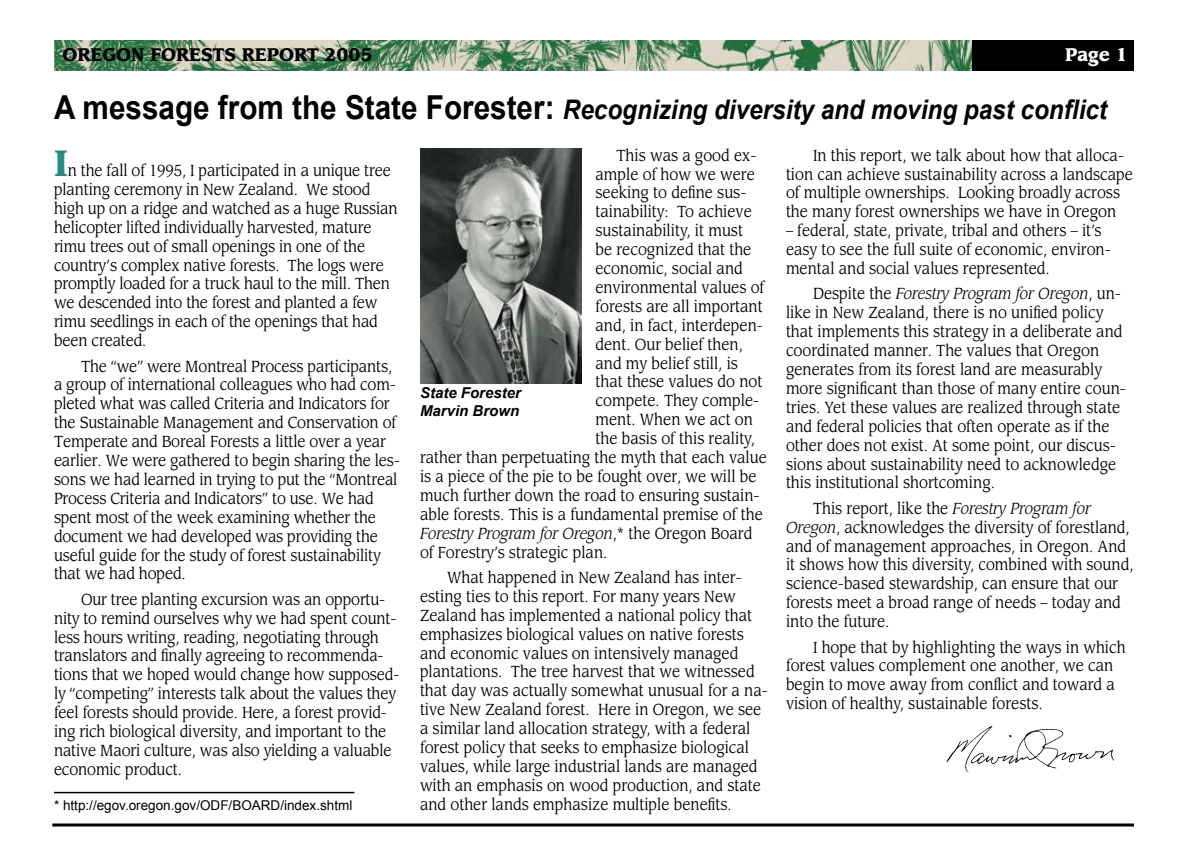
<style>
.page{position:relative;width:1188px;height:864px;background:#fff}
.page>*{position:absolute;margin:0;border:0;box-sizing:border-box;transform-origin:0 0}
.t1{font:900 36px "Leawood";color:#2c8b7f;scale:.9 1}
.t2{font:italic 700 27px "Arial";color:#000;scale:.9 1}
.t3{font:900 18px "Leawood";color:#000;scale:.9 1}
.t4{font:900 18px "Leawood";color:#fff;scale:.9 1}
.t5{font:15.75px/18.9px "Leawood";color:#000;scale:.9 1}
.t6{font:italic 15.75px "Leawood";color:#000;scale:.9 1}
.t7{font:italic 700 15px/18px "Arial";color:#000}
.t8{font:13.5px "Arial";color:#000}
.s1{font-style:normal;font-size:33px}
.s2{font-style:normal}
.s3{font-style:italic}
</style>
<div class="page">
<img style="left:54px;top:40px;width:918px;height:30px">
<div style="left:972px;top:40px;width:162px;height:30px;background:#000"></div>
<img style="left:420px;top:148px;width:162px;height:235px">
<hr style="left:52px;top:824px;width:1082px;height:2px;background:#000">
<img style="left:947px;top:726px;width:167px;height:46px">
<hr style="left:54px;top:792px;width:300px;height:1px;background:#000">
<p class="t3" style="left:62px;top:44px;width:346px">OREGON FORESTS REPORT 2005</p>
<p class="t4" style="left:1065px;top:44px;width:71px">PAGE 1</p>
<h2 class="t2" style="left:54px;top:94px;width:1172px"><span class="s1">A message from the State Forester:</span> Recognizing diversity and moving past conflict</h2>
<h1 class="t1" style="left:54px;top:141px;width:17px">I</h1>
<p class="t5" style="left:54px;top:161px;width:383px;text-indent:14px">n the fall of 1995, I participated in a unique tree planting ceremony in New Zealand. We stood high up on a ridge and watched as a huge Russian helicopter lifted individually harvested, mature rimu trees out of small openings in one of the country’s complex native forests. The logs were promptly loaded for a truck haul to the mill. Then we descended into the forest and planted a few rimu seedlings in each of the openings that had been created.</p>
<p class="t5" style="left:54px;top:357px;width:386px;text-indent:27px">The “we” were Montreal Process participants, a group of international colleagues who had com&shy;pleted what was called Criteria and Indicators for the Sustainable Management and Conservation of Temperate and Boreal Forests a little over a year earlier. We were gathered to begin sharing the les&shy;sons we had learned in trying to put the “Montreal Process Criteria and Indicators” to use. We had spent most of the week examining whether the document we had developed was providing the useful guide for the study of forest sustainability that we had hoped.</p>
<p class="t5" style="left:54px;top:590px;width:385px;text-indent:27px">Our tree planting excursion was an opportu&shy;nity to remind ourselves why we had spent count&shy;less hours writing, reading, negotiating through translators and finally agreeing to recommenda&shy;tions that we hoped would change how supposed&shy;ly “competing” interests talk about the values they feel forests should provide. Here, a forest provid&shy;ing rich biological diversity, and important to the native Maori culture, was also yielding a valuable economic product.</p>
<p class="t8" style="left:54px;top:797px;width:300px">* http://egov.oregon.gov/ODF/BOARD/index.shtml</p>
<p class="t5" style="left:616px;top:146px;width:157px">This was a good ex-</p>
<p class="t5" style="left:596px;top:165px;width:179px">ample of how we were</p>
<p class="t5" style="left:596px;top:184px;width:169px">seeking to define sus-</p>
<p class="t5" style="left:596px;top:203px;width:175px">tainability: To achieve</p>
<p class="t5" style="left:596px;top:222px;width:165px">sustainability, it must</p>
<p class="t5" style="left:596px;top:240px;width:175px">be recognized that the</p>
<p class="t5" style="left:596px;top:259px;width:165px">economic, social and</p>
<p class="t5" style="left:596px;top:278px;width:189px">environmental values of</p>
<p class="t5" style="left:596px;top:297px;width:187px">forests are all important</p>
<p class="t5" style="left:596px;top:316px;width:188px">and, in fact, interdepen-</p>
<p class="t5" style="left:596px;top:335px;width:165px">dent. Our belief then,</p>
<p class="t5" style="left:596px;top:354px;width:160px">and my belief still, is</p>
<p class="t5" style="left:596px;top:373px;width:187px">that these values do not</p>
<p class="t5" style="left:596px;top:392px;width:184px">compete. They comple-</p>
<p class="t5" style="left:596px;top:411px;width:177px">ment. When we act on</p>
<p class="t5" style="left:596px;top:429px;width:179px">the basis of this reality,</p>
<p class="t5" style="left:420px;top:448px;width:387px">rather than perpetuating the myth that each value</p>
<p class="t5" style="left:420px;top:467px;width:375px">is a piece of the pie to be fought over, we will be</p>
<p class="t5" style="left:420px;top:486px;width:379px">much further down the road to ensuring sustain-</p>
<p class="t5" style="left:420px;top:505px;width:382px">able forests. This is a fundamental premise of the</p>
<p class="t6" style="left:420px;top:523px;width:371px">Forestry Program for Oregon<span class="s2">,* the Oregon Board</span></p>
<p class="t5" style="left:420px;top:543px;width:210px">of Forestry’s strategic plan.</p>
<p class="t5" style="left:420px;top:568px;width:388px;text-indent:27px">What happened in New Zealand has inter&shy;esting ties to this report. For many years New Zealand has implemented a national policy that emphasizes biological values on native forests and economic values on intensively managed plantations. The tree harvest that we witnessed that day was actually somewhat unusual for a na&shy;tive New Zealand forest. Here in Oregon, we see a similar land allocation strategy, with a federal forest policy that seeks to emphasize biological values, while large industrial lands are managed with an emphasis on wood production, and state and other lands emphasize multiple benefits.</p>
<p class="t7" style="left:420px;top:384px;width:102px">State Forester<br>Marvin Brown</p>
<p class="t5" style="left:786px;top:146px;width:387px;text-indent:27px">In this report, we talk about how that alloca&shy;tion can achieve sustainability across a landscape of multiple ownerships. Looking broadly across the many forest ownerships we have in Oregon</p>
<p class="t5" style="left:786px;top:222px;width:362px">– federal, state, private, tribal and others – it’s easy to see the full suite of economic, environ&shy;mental and social values represented.</p>
<p class="t5" style="left:786px;top:285px;width:379px;text-indent:27px">Despite the <span class="s3">Forestry Program for Oregon</span>, un&shy;like in New Zealand, there is no unified policy that implements this strategy in a deliberate and coordinated manner. The values that Oregon generates from its forest land are measurably more significant than those of many entire coun&shy;tries. Yet these values are realized through state and federal policies that often operate as if the other does not exist. At some point, our discus&shy;sions about sustainability need to acknowledge this institutional shortcoming.</p>
<p class="t5" style="left:786px;top:499px;width:388px;text-indent:27px">This report, like the <span class="s3">Forestry Program for Oregon</span>, acknowledges the diversity of forestland, and of management approaches, in Oregon. And it shows how this diversity, combined with sound, science-based stewardship, can ensure that our forests meet a broad range of needs – today and into the future.</p>
<p class="t5" style="left:786px;top:638px;width:379px;text-indent:27px">I hope that by highlighting the ways in which forest values complement one another, we can begin to move away from conflict and toward a vision of healthy, sustainable forests.</p>
</div>
